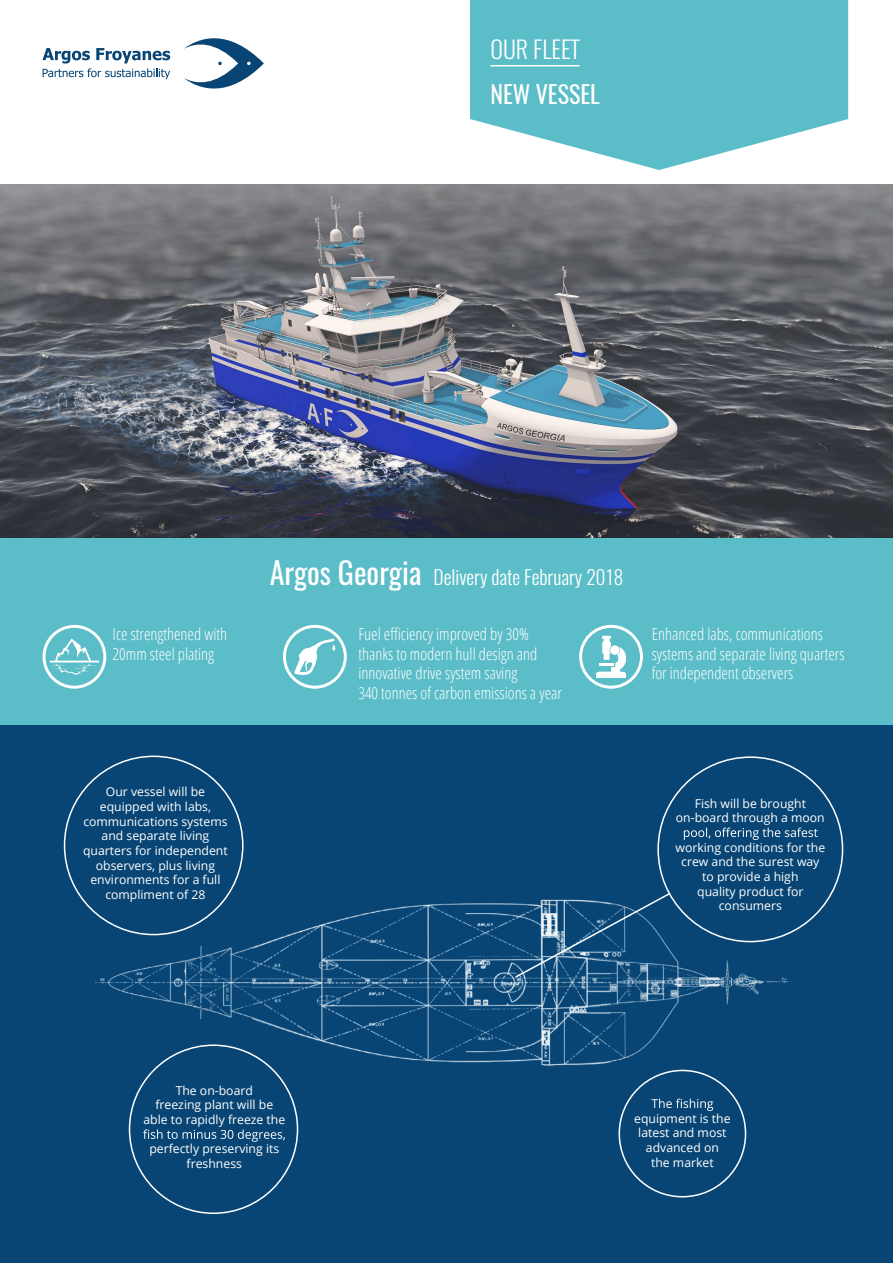
<style>
.page{position:relative;width:893px;height:1263px;background:#fff}
.page>*{position:absolute;margin:0;border:0;box-sizing:border-box;transform-origin:0 0}
.t1{font:24px "Oswald";color:#fff}
.t2{font:300 24px "Oswald";color:#fff}
.t3{font:300 19.5px "Oswald";color:#fff}
.t4{font:300 16.5px/19.8px "Open Sans Condensed";color:#fff}
.t5{font:12.3px/14.7px "Open Sans";color:#fff;text-align:center}
.s1{font-weight:400;font-size:30px}
</style>
<div class="page">
<div style="left:0;top:538px;width:893px;height:187px;background:#5bbdc8"></div>
<div style="left:0;top:725px;width:893px;height:538px;background:#084574"></div>
<svg style="left:470px;top:0;width:378px;height:170px;background:#73c6d0"></svg>
<svg style="left:43px;top:48px;width:127px;height:31px"></svg>
<svg style="left:184px;top:38px;width:80px;height:51px"></svg>
<hr style="left:490px;top:65px;width:90px;height:1px;background:#fff">
<img style="left:0;top:184px;width:893px;height:354px">
<svg style="left:579px;top:625px;width:64px;height:64px"></svg>
<svg style="left:283px;top:625px;width:64px;height:64px"></svg>
<svg style="left:43px;top:625px;width:63px;height:64px"></svg>
<img style="left:95px;top:888px;width:722px;height:189px">
<svg style="left:651px;top:1098px;width:62px;height:13px"></svg>
<svg style="left:143px;top:1129px;width:142px;height:13px"></svg>
<svg style="left:684px;top:827px;width:134px;height:13px"></svg>
<svg style="left:513px;top:892px;width:158px;height:87px"></svg>
<h1 class="t2" style="left:490px;top:28px;width:91px">OUR FLEET</h1>
<h1 class="t1" style="left:490px;top:73px;width:111px">NEW VESSEL</h1>
<h2 class="t3" style="left:270px;top:560px;width:355px"><span class="s1">Argos Georgia</span> Delivery date February 2018</h2>
<h3 class="t4" style="left:113px;top:623px;width:116px">Ice strengthened with<br>20mm steel plating</h3>
<h3 class="t4" style="left:358px;top:623px;width:205px">Fuel efficiency improved by 30% thanks to modern hull design and innovative drive system saving<br>340 tonnes of carbon emissions a year</h3>
<h3 class="t4" style="left:652px;top:623px;width:194px">Enhanced labs, communications systems and separate living quarters for independent observers</h3>
<p class="t5" style="left:83px;top:784px;width:146px">Our vessel will be equipped with labs, communications systems and separate living quarters for independent observers, plus living environments for a full compliment of 28</p>
<p class="t5" style="left:143px;top:1083px;width:143px">The on-board<br>freezing plant will be able to rapidly freeze the</p>
<p class="t5" style="left:149px;top:1141px;width:131px">perfectly preserving its freshness</p>
<p class="t5" style="left:676px;top:795px;width:150px">Fish will be brought on-board through a moon</p>
<p class="t5" style="left:675px;top:839px;width:151px">working conditions for the crew and the surest way to provide a high<br>quality product for consumers</p>
<p class="t5" style="left:634px;top:1110px;width:98px">equipment is the latest and most advanced on<br>the market</p>
</div>
